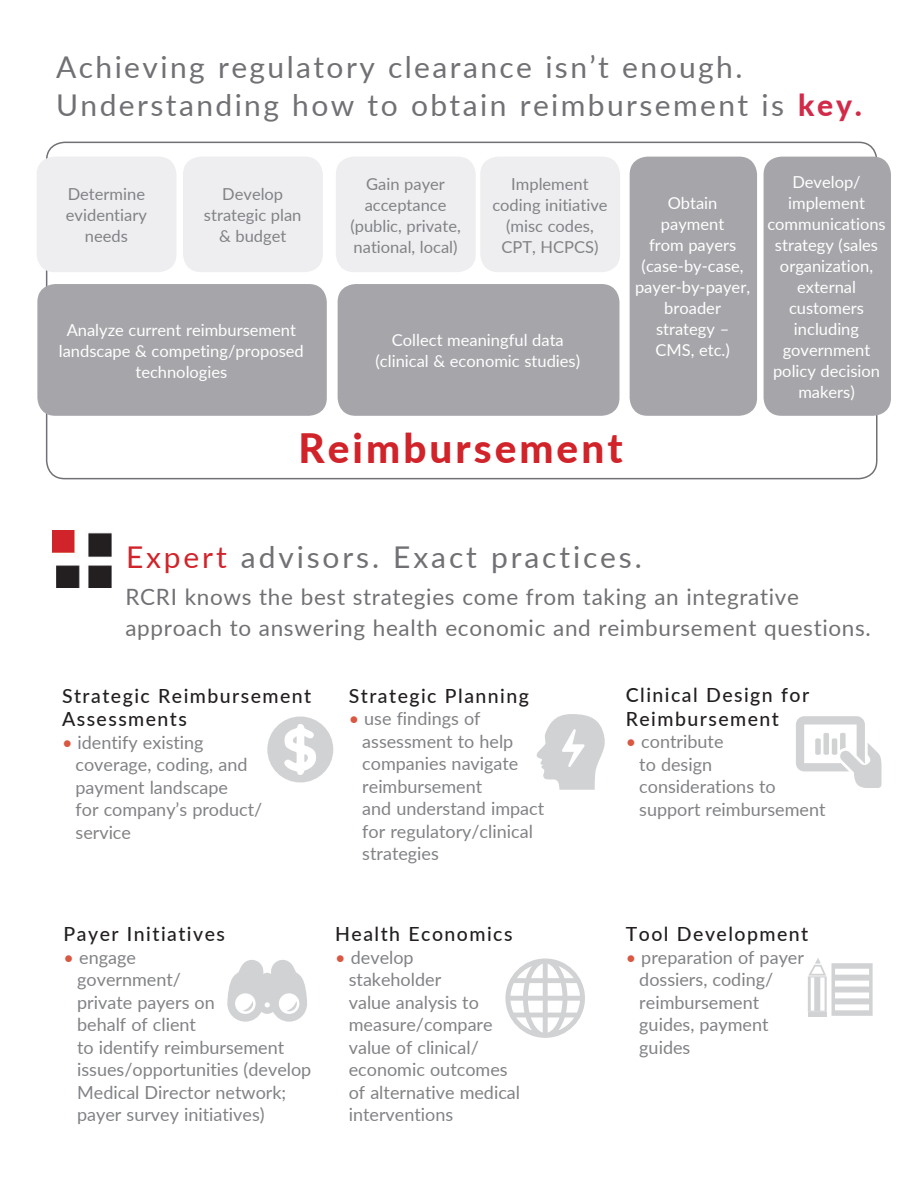
<style>
.page{position:relative;width:918px;height:1188px;background:#fff}
.page>*{position:absolute;margin:0;border:0;box-sizing:border-box;transform-origin:0 0}
.t1{font:800 40.5px "Lato";letter-spacing:.075em;color:#d1232a}
.t2{font:30px/37.5px "Lato";letter-spacing:.08em;color:#717074}
.t3{font:22.5px/31.5px "Lato";letter-spacing:.03em;color:#717074}
.t4{font:500 19.5px/23.4px "Lato";letter-spacing:.075em;color:#231f20}
.t5{font:18px/22.5px "Lato";color:#808285}
.t6{font:16.5px/21px "Lato";color:#fff;text-align:center}
.t7{font:16.5px/21px "Lato";color:#808285;text-align:center}
.s1{font-weight:800;color:#d22b49}
.s2{color:#d1232a}
.s3{color:#d95842}
</style>
<div class="page">
<img style="left:52px;top:531px;width:60px;height:56px">
<svg style="left:537px;top:714px;width:68px;height:76px"></svg>
<svg style="left:227px;top:960px;width:80px;height:62px"></svg>
<svg style="left:505px;top:959px;width:80px;height:79px"></svg>
<svg style="left:796px;top:716px;width:85px;height:72px"></svg>
<svg style="left:267px;top:717px;width:66px;height:65px"></svg>
<hr style="left:808px;top:1013px;width:18px;height:4px;background:#d1d2d4">
<svg style="left:808px;top:958px;width:65px;height:58px"></svg>
<div style="left:37px;top:157px;width:140px;height:115px;background:#eeeef0;border-radius:18px"></div>
<div style="left:183px;top:157px;width:140px;height:115px;background:#eeeef0;border-radius:18px"></div>
<div style="left:336px;top:157px;width:140px;height:115px;background:#eeeef0;border-radius:18px"></div>
<div style="left:480px;top:157px;width:140px;height:115px;background:#eeeef0;border-radius:18px"></div>
<div style="left:630px;top:157px;width:127px;height:259px;background:#a6a6aa;border-radius:18px"></div>
<div style="left:764px;top:157px;width:127px;height:259px;background:#a6a6aa;border-radius:18px"></div>
<div style="left:37px;top:284px;width:290px;height:132px;background:#a6a6aa;border-radius:18px"></div>
<div style="left:338px;top:284px;width:282px;height:132px;background:#a6a6aa;border-radius:18px"></div>
<h2 class="t2" style="left:56px;top:47px;width:807px">Achieving regulatory clearance isn’t enough.<br>Understanding how to obtain reimbursement is <span class="s1">key.</span></h2>
<p class="t7" style="left:66px;top:183px;width:82px">Determine evidentiary needs</p>
<p class="t7" style="left:204px;top:183px;width:99px">Develop strategic plan &amp; budget</p>
<p class="t7" style="left:350px;top:172px;width:112px">Gain payer acceptance (public, private, national, local)</p>
<p class="t7" style="left:492px;top:172px;width:117px">Implement coding initiative (misc codes,<br>CPT, HCPCS)</p>
<p class="t6" style="left:59px;top:318px;width:246px">Analyze current reimbursement landscape &amp; competing/proposed technologies</p>
<p class="t6" style="left:376px;top:329px;width:206px">Collect meaningful data (clinical &amp; economic studies)</p>
<p class="t6" style="left:635px;top:192px;width:117px">Obtain payment<br>from payers (case-by-case, payer-by-payer, broader strategy –<br>CMS, etc.)</p>
<h1 class="t1" style="left:299px;top:418px;width:326px">Reimbursement</h1>
<p class="t6" style="left:767px;top:171px;width:120px">Develop/ implement communications strategy (sales organization, external customers including government policy decision makers)</p>
<h2 class="t2" style="left:126px;top:537px;width:517px"><span class="s2">Expert</span> advisors. Exact practices.</h2>
<p class="t3" style="left:125px;top:580px;width:747px">RCRI knows the best strategies come from taking an integrative approach to answering health economic and reimbursement questions.</p>
<p class="t4" style="left:62px;top:683px;width:251px">Strategic Reimbursement<br>Assessments</p>
<p class="t5" style="left:76px;top:730px;width:188px;text-indent:-14px"><span class="s3">•</span> identify existing coverage, coding, and payment landscape<br>for company’s product/ service</p>
<p class="t4" style="left:64px;top:922px;width:163px">Payer Initiatives</p>
<p class="t5" style="left:77px;top:945px;width:236px;text-indent:-14px"><span class="s3">•</span> engage<br>government/<br>private payers on<br>behalf of client<br>to identify reimbursement issues/opportunities (develop<br>Medical Director network; payer survey initiatives)</p>
<p class="t4" style="left:349px;top:683px;width:182px">Strategic Planning</p>
<p class="t5" style="left:362px;top:707px;width:183px;text-indent:-14px"><span class="s3">•</span> use findings of assessment to help companies navigate reimbursement<br>and understand impact for regulatory/clinical strategies</p>
<p class="t4" style="left:335px;top:922px;width:179px">Health Economics</p>
<p class="t5" style="left:349px;top:945px;width:173px;text-indent:-14px"><span class="s3">•</span> develop<br>stakeholder<br>value analysis to measure/compare value of clinical/ economic outcomes of alternative medical interventions</p>
<p class="t4" style="left:626px;top:683px;width:185px">Clinical Design for<br>Reimbursement</p>
<p class="t5" style="left:639px;top:730px;width:188px;text-indent:-14px"><span class="s3">•</span> contribute<br>to design considerations to support reimbursement</p>
<p class="t4" style="left:626px;top:922px;width:184px">Tool Development</p>
<p class="t5" style="left:639px;top:945px;width:166px;text-indent:-14px"><span class="s3">•</span> preparation of payer dossiers, coding/ reimbursement guides, payment guides</p>
</div>
